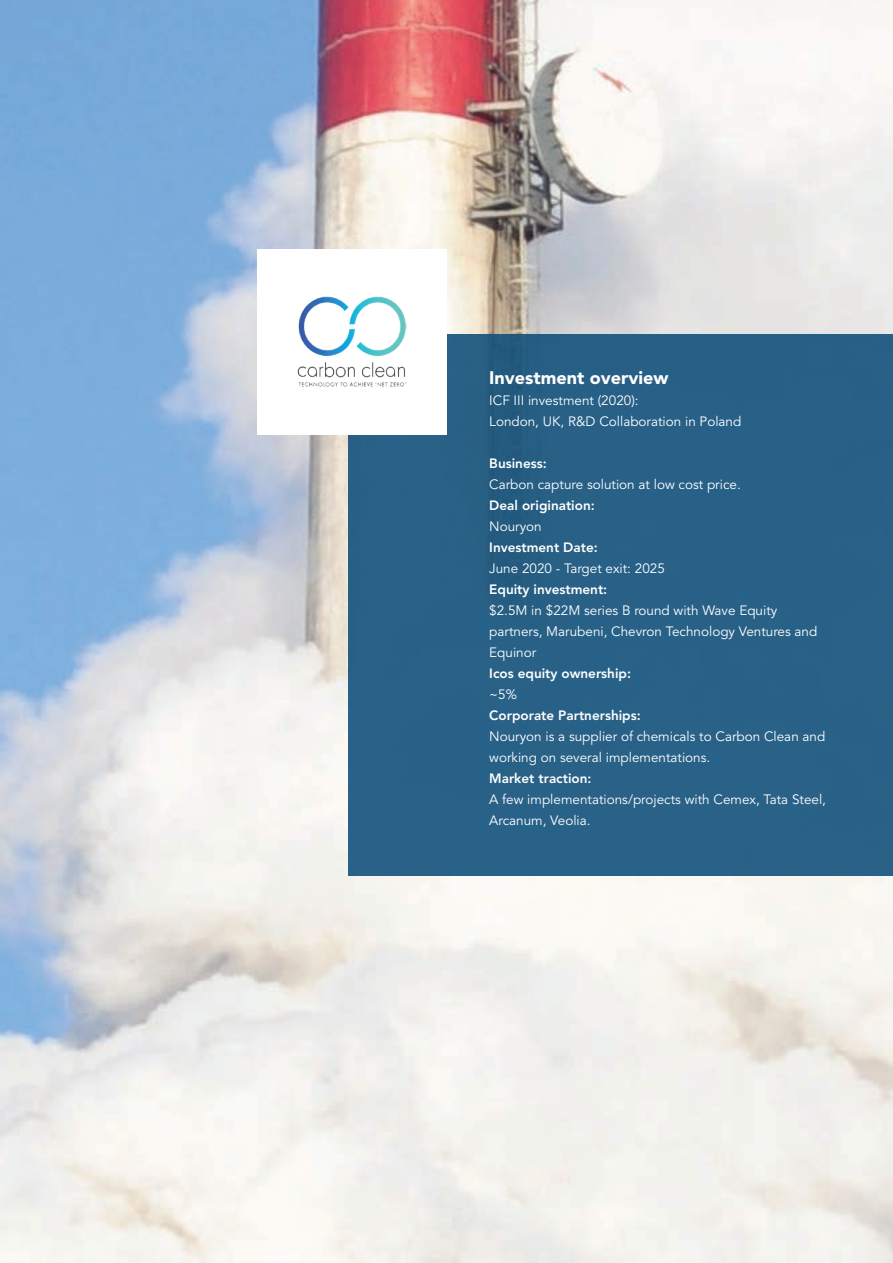
<style>
.page{position:relative;width:893px;height:1263px;background:#fff}
.page>*{position:absolute;margin:0;border:0;box-sizing:border-box;transform-origin:0 0}
.t1{font:900 18px "Avenir LT Std";color:#fff}
.t2{font:13.5px/21px "Avenir LT Std";color:#fff}
.t3{font:800 13.5px "Avenir LT Std";color:#fff}
</style>
<div class="page">
<img style="left:0;top:0;width:893px;height:1263px">
<div style="left:349px;top:334px;width:544px;height:542px;background:#286187"></div>
<div style="left:256px;top:249px;width:190px;height:185px;background:#fff"></div>
<img style="left:297px;top:296px;width:109px;height:91px">
<h1 class="t1" style="left:489px;top:367px;width:181px">Investment overview</h1>
<p class="t2" style="left:489px;top:390px;width:254px">ICF III investment (2020):<br>London, UK, R&amp;D Collaboration in Poland</p>
<p class="t3" style="left:489px;top:456px;width:59px">Business:</p>
<p class="t2" style="left:489px;top:474px;width:253px">Carbon capture solution at low cost price.</p>
<p class="t3" style="left:489px;top:498px;width:107px">Deal origination:</p>
<p class="t2" style="left:489px;top:516px;width:54px">Nouryon</p>
<p class="t3" style="left:489px;top:540px;width:110px">Investment Date:</p>
<p class="t2" style="left:489px;top:558px;width:177px">June 2020 - Target exit: 2025</p>
<p class="t3" style="left:489px;top:582px;width:120px">Equity investment:</p>
<p class="t2" style="left:489px;top:600px;width:330px">$2.5M in $22M series B round with Wave Equity partners, Marubeni, Chevron Technology Ventures and<br>Equinor</p>
<p class="t3" style="left:489px;top:666px;width:143px">Icos equity ownership:</p>
<p class="t2" style="left:489px;top:684px;width:29px">~5%</p>
<p class="t3" style="left:489px;top:708px;width:153px">Corporate Partnerships:</p>
<p class="t2" style="left:489px;top:727px;width:338px">Nouryon is a supplier of chemicals to Carbon Clean and working on several implementations.</p>
<p class="t3" style="left:489px;top:771px;width:104px">Market traction:</p>
<p class="t2" style="left:489px;top:790px;width:338px">A few implementations/projects with Cemex, Tata Steel,<br>Arcanum, Veolia.</p>
</div>
